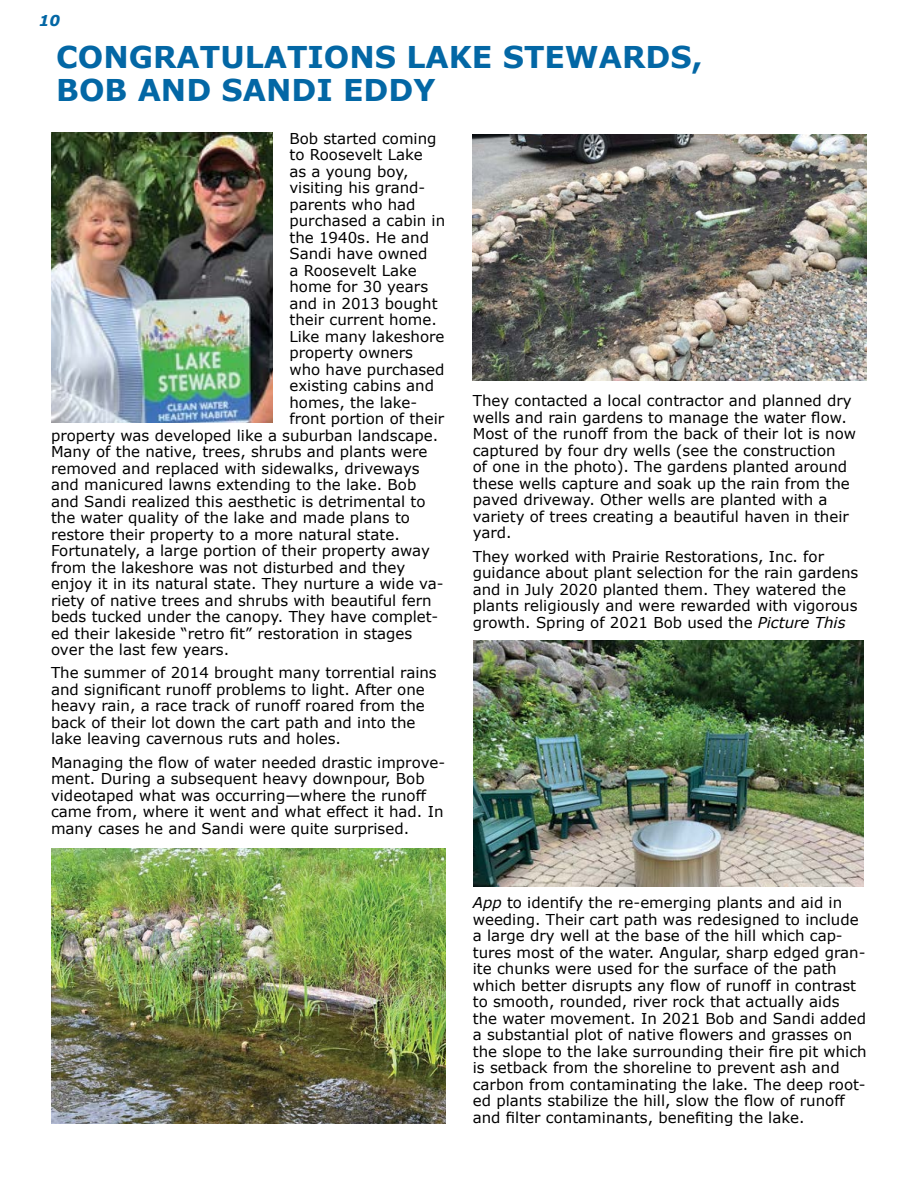
<style>
.page{position:relative;width:918px;height:1188px;background:#fff}
.page>*{position:absolute;margin:0;border:0;box-sizing:border-box;transform-origin:0 0}
.t1{font:700 30px/33px "Verdana";color:#0367a5}
.t2{font:15px/16.5px "Verdana";color:#000}
.t3{font:italic 700 15px "Verdana";color:#0367a5}
.s1{font-style:italic}
</style>
<div class="page">
<img style="left:474px;top:640px;width:389px;height:246px">
<img style="left:473px;top:135px;width:394px;height:246px">
<img style="left:51px;top:849px;width:394px;height:274px">
<img style="left:51px;top:132px;width:222px;height:290px">
<p class="t3" style="left:39px;top:11px;width:23px">10</p>
<h1 class="t1" style="left:56px;top:41px;width:648px">CONGRATULATIONS LAKE STEWARDS,<br>BOB AND SANDI EDDY</h1>
<p class="t2" style="left:289px;top:130px;width:149px">Bob started coming</p>
<p class="t2" style="left:289px;top:147px;width:135px">to Roosevelt Lake</p>
<p class="t2" style="left:289px;top:163px;width:121px">as a young boy,</p>
<p class="t2" style="left:289px;top:180px;width:137px">visiting his grand-</p>
<p class="t2" style="left:289px;top:196px;width:128px">parents who had</p>
<p class="t2" style="left:289px;top:213px;width:157px">purchased a cabin in</p>
<p class="t2" style="left:289px;top:229px;width:141px">the 1940s. He and</p>
<p class="t2" style="left:289px;top:246px;width:139px">Sandi have owned</p>
<p class="t2" style="left:289px;top:262px;width:129px">a Roosevelt Lake</p>
<p class="t2" style="left:289px;top:279px;width:140px">home for 30 years</p>
<p class="t2" style="left:289px;top:295px;width:150px">and in 2013 bought</p>
<p class="t2" style="left:289px;top:312px;width:149px">their current home.</p>
<p class="t2" style="left:289px;top:328px;width:157px">Like many lakeshore</p>
<p class="t2" style="left:289px;top:345px;width:125px">property owners</p>
<p class="t2" style="left:289px;top:361px;width:157px">who have purchased</p>
<p class="t2" style="left:289px;top:378px;width:146px">existing cabins and</p>
<p class="t2" style="left:289px;top:394px;width:129px">homes, the lake-</p>
<p class="t2" style="left:289px;top:411px;width:156px">front portion of their</p>
<p class="t2" style="left:51px;top:427px;width:389px">property was developed like a suburban landscape.</p>
<p class="t2" style="left:51px;top:444px;width:378px">Many of the native, trees, shrubs and plants were</p>
<p class="t2" style="left:51px;top:460px;width:370px">removed and replaced with sidewalks, driveways</p>
<p class="t2" style="left:51px;top:477px;width:367px">and manicured lawns extending to the lake. Bob</p>
<p class="t2" style="left:51px;top:493px;width:376px">and Sandi realized this aesthetic is detrimental to</p>
<p class="t2" style="left:51px;top:510px;width:361px">the water quality of the lake and made plans to</p>
<p class="t2" style="left:51px;top:526px;width:350px">restore their property to a more natural state.</p>
<p class="t2" style="left:51px;top:543px;width:381px">Fortunately, a large portion of their property away</p>
<p class="t2" style="left:51px;top:559px;width:356px">from the lakeshore was not disturbed and they</p>
<p class="t2" style="left:51px;top:576px;width:394px">enjoy it in its natural state. They nurture a wide va-</p>
<p class="t2" style="left:51px;top:592px;width:382px">riety of native trees and shrubs with beautiful fern</p>
<p class="t2" style="left:51px;top:609px;width:389px">beds tucked under the canopy. They have complet-</p>
<p class="t2" style="left:51px;top:625px;width:363px">ed their lakeside “retro fit” restoration in stages</p>
<p class="t2" style="left:51px;top:642px;width:180px">over the last few years.</p>
<p class="t2" style="left:51px;top:665px;width:387px">The summer of 2014 brought many torrential rains and significant runoff problems to light. After one heavy rain, a race track of runoff roared from the back of their lot down the cart path and into the lake leaving cavernous ruts and holes.</p>
<p class="t2" style="left:51px;top:754px;width:396px">Managing the flow of water needed drastic improve&shy;ment. During a subsequent heavy downpour, Bob videotaped what was occurring—where the runoff came from, where it went and what effect it had. In many cases he and Sandi were quite surprised.</p>
<p class="t2" style="left:473px;top:393px;width:385px">They contacted a local contractor and planned dry wells and rain gardens to manage the water flow.<br>Most of the runoff from the back of their lot is now captured by four dry wells (see the construction<br>of one in the photo). The gardens planted around these wells capture and soak up the rain from the paved driveway. Other wells are planted with a variety of trees creating a beautiful haven in their yard.</p>
<p class="t2" style="left:473px;top:548px;width:387px">They worked with Prairie Restorations, Inc. for guidance about plant selection for the rain gardens and in July 2020 planted them. They watered the plants religiously and were rewarded with vigorous growth. Spring of 2021 Bob used the <span class="s1">Picture This</span></p>
<p class="t2" style="left:473px;top:895px;width:395px"><span class="s1">App</span> to identify the re-emerging plants and aid in weeding. Their cart path was redesigned to include a large dry well at the base of the hill which cap&shy;tures most of the water. Angular, sharp edged gran&shy;ite chunks were used for the surface of the path which better disrupts any flow of runoff in contrast to smooth, rounded, river rock that actually aids the water movement. In 2021 Bob and Sandi added a substantial plot of native flowers and grasses on the slope to the lake surrounding their fire pit which is setback from the shoreline to prevent ash and carbon from contaminating the lake. The deep root&shy;ed plants stabilize the hill, slow the flow of runoff and filter contaminants, benefiting the lake.</p>
</div>
